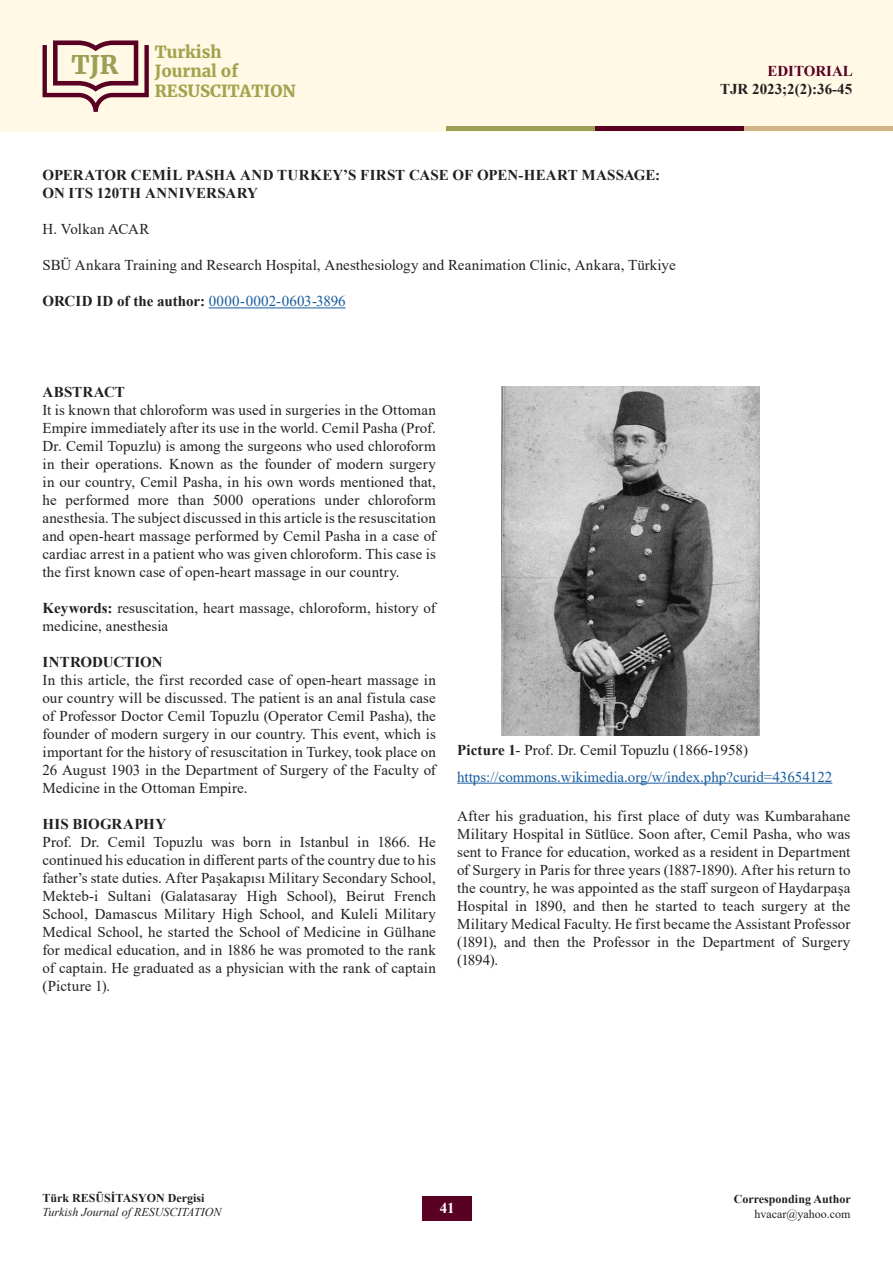
<style>
.page{position:relative;width:893px;height:1263px;background:#fff}
.page>*{position:absolute;margin:0;border:0;box-sizing:border-box;transform-origin:0 0}
.t1{font:900 25.35px "Merriweather";color:#9b9f55}
.t2{font:900 16.5px/19.8px "Merriweather";color:#a4a24d}
.Temel_Paragraf{font:15px/18px "Times New Roman";letter-spacing:.005em;color:#231f20;text-align:justify}
.t3{font:700 15px "Times New Roman";color:#231f20}
.t4{font:15px "Times New Roman";color:#175d9e}
.t5{font:700 15px "Times New Roman";color:#580122}
.t6{font:700 15px "Times New Roman";color:#fff}
.t7{font:700 12px "Times New Roman";color:#231f20}
.t8{font:italic 12px "Times New Roman";color:#231f20}
.t9{font:12px "Times New Roman";color:#231f20}
.s1{font-weight:400;color:#175d9e}
.s2{font-weight:700}
</style>
<div class="page">
<div style="left:0;top:0;width:893px;height:131px;background:#fff9e5"></div>
<svg style="left:43px;top:40px;width:106px;height:72px"></svg>
<div style="left:446px;top:126px;width:149px;height:5px;background:#9b9f55"></div>
<div style="left:595px;top:126px;width:149px;height:5px;background:#580122"></div>
<div style="left:744px;top:126px;width:149px;height:5px;background:#d5b388"></div>
<div style="left:422px;top:1196px;width:50px;height:24px;background:#580122"></div>
<hr style="left:209px;top:308px;width:137px;height:1px;background:#175d9e">
<img style="left:502px;top:386px;width:258px;height:350px">
<hr style="left:457px;top:783px;width:375px;height:1px;background:#175d9e">
<h1 class="t1" style="left:72px;top:47px;width:48px">TJR</h1>
<p class="t2" style="left:155px;top:41px;width:142px">Turkish<br>Journal of<br>RESUSCITATION</p>
<p class="t3" style="left:43px;top:164px;width:619px">OPERATOR CEMİL PASHA AND TURKEY’S FIRST CASE OF OPEN-HEART MASSAGE:</p>
<p class="t3" style="left:43px;top:182px;width:217px">ON ITS 120TH ANNIVERSARY</p>
<p class="Temel_Paragraf" style="left:43px;top:220px;width:108px">H. Volkan ACAR</p>
<p class="Temel_Paragraf" style="left:43px;top:256px;width:635px">SBÜ Ankara Training and Research Hospital, Anesthesiology and Reanimation Clinic, Ankara, Türkiye</p>
<p class="t3" style="left:43px;top:290px;width:305px">ORCID ID of the author: <span class="s1">0000-0002-0603-3896</span></p>
<p class="t5" style="left:767px;top:60px;width:87px">EDITORIAL</p>
<p class="t3" style="left:720px;top:78px;width:134px">TJR 2023;2(2):36-45</p>
<p class="t3" style="left:43px;top:381px;width:84px">ABSTRACT</p>
<p class="Temel_Paragraf" style="left:43px;top:400px;width:395px">It is known that chloroform was used in surgeries in the Ottoman Empire immediately after its use in the world. Cemil Pasha (Prof.<br>Dr. Cemil Topuzlu) is among the surgeons who used chloroform in their operations. Known as the founder of modern surgery in our country, Cemil Pasha, in his own words mentioned that, he performed more than 5000 operations under chloroform anesthesia. The subject discussed in this article is the resuscitation and open-heart massage performed by Cemil Pasha in a case of cardiac arrest in a patient who was given chloroform. This case is the first known case of open-heart massage in our country.</p>
<p class="Temel_Paragraf" style="left:43px;top:598px;width:395px"><span class="s2">Keywords:</span> resuscitation, heart massage, chloroform, history of medicine, anesthesia</p>
<p class="t3" style="left:43px;top:651px;width:121px">INTRODUCTION</p>
<p class="Temel_Paragraf" style="left:43px;top:670px;width:395px">In this article, the first recorded case of open-heart massage in our country will be discussed. The patient is an anal fistula case of Professor Doctor Cemil Topuzlu (Operator Cemil Pasha), the founder of modern surgery in our country. This event, which is important for the history of resuscitation in Turkey, took place on 26 August 1903 in the Department of Surgery of the Faculty of Medicine in the Ottoman Empire.</p>
<p class="t3" style="left:43px;top:813px;width:125px">HIS BIOGRAPHY</p>
<p class="Temel_Paragraf" style="left:43px;top:832px;width:395px">Prof. Dr. Cemil Topuzlu was born in Istanbul in 1866. He continued his education in different parts of the country due to his father’s state duties. After Paşakapısı Military Secondary School, Mekteb-i Sultani (Galatasaray High School), Beirut French School, Damascus Military High School, and Kuleli Military Medical School, he started the School of Medicine in Gülhane for medical education, and in 1886 he was promoted to the rank of captain. He graduated as a physician with the rank of captain (Picture 1).</p>
<p class="Temel_Paragraf" style="left:457px;top:740px;width:292px"><span class="s2">Picture 1</span>- Prof. Dr. Cemil Topuzlu (1866-1958)</p>
<p class="t4" style="left:457px;top:766px;width:377px">https://commons.wikimedia.org/w/index.php?curid=43654122</p>
<p class="Temel_Paragraf" style="left:457px;top:806px;width:395px">After his graduation, his first place of duty was Kumbarahane Military Hospital in Sütlüce. Soon after, Cemil Pasha, who was sent to France for education, worked as a resident in Department of Surgery in Paris for three years (1887-1890). After his return to the country, he was appointed as the staff surgeon of Haydarpaşa Hospital in 1890, and then he started to teach surgery at the Military Medical Faculty. He first became the Assistant Professor (1891), and then the Professor in the Department of Surgery (1894).</p>
<p class="t7" style="left:43px;top:1189px;width:163px">Türk RESÜSİTASYON Dergisi</p>
<p class="t8" style="left:43px;top:1204px;width:181px">Turkish Journal of RESUSCITATION</p>
<p class="t6" style="left:440px;top:1197px;width:16px">41</p>
<p class="t7" style="left:734px;top:1191px;width:118px">Corresponding Author</p>
<p class="t9" style="left:754px;top:1205px;width:98px">hvacar@yahoo.com</p>
</div>
